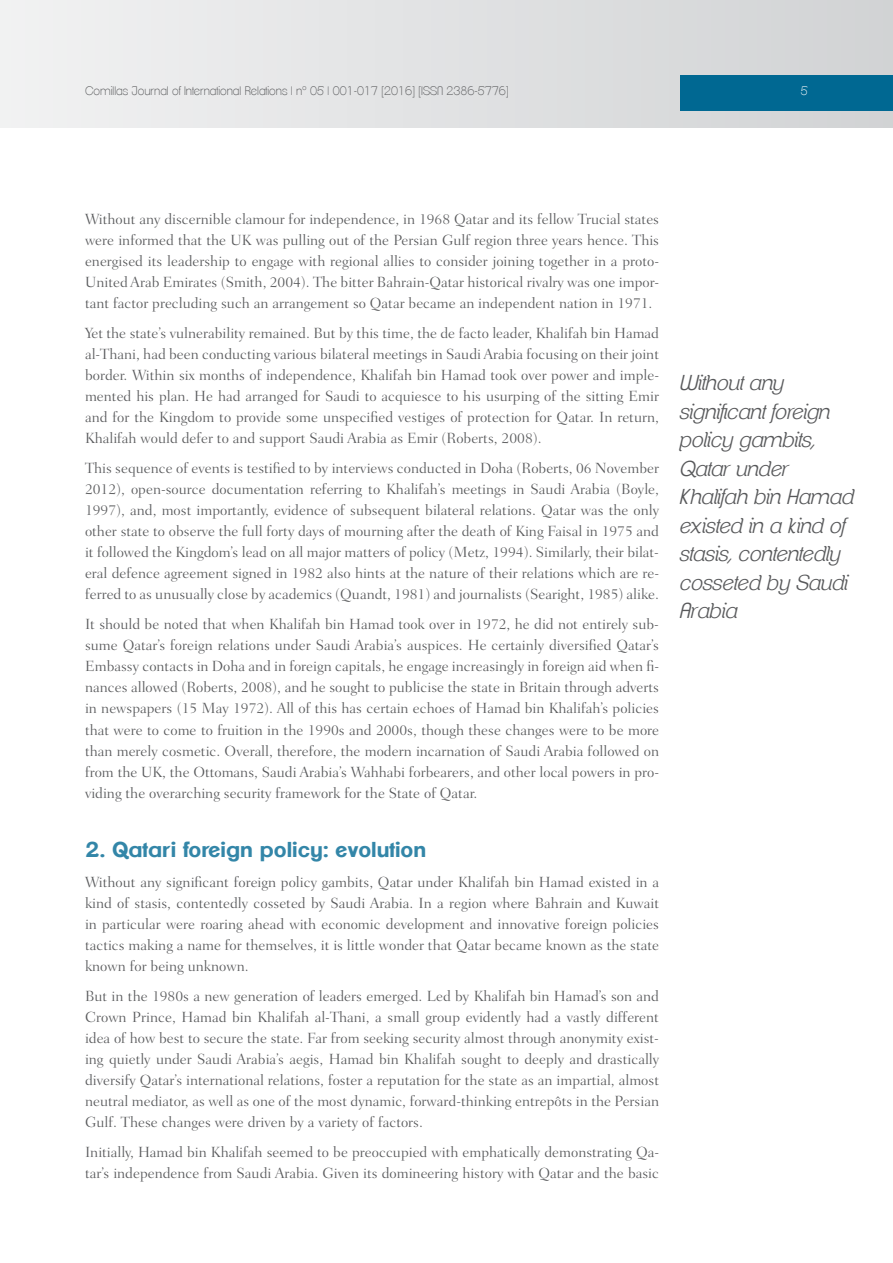
<style>
.page{position:relative;width:893px;height:1263px;background:#fff}
.page>*{position:absolute;margin:0;border:0;box-sizing:border-box;transform-origin:0 0}
.t1{font:italic 300 21px/28.5px "Clemente P Daf";color:#58595b}
.t2{font:700 21px "Clemente P Dam";color:#3386a8}
.t3{font:300 15px/21.1px "Fairfield LH";color:#58595b;text-align:justify}
.t4{font:200 12px "Clemente P Dac";color:#58595b}
.t5{font:200 12px "Clemente P Dac";color:#fff}
</style>
<div class="page">
<div style="left:0;top:0;width:893px;height:128px;background:linear-gradient(to right,#f1f2f2,#d1d3d4)"></div>
<div style="left:680px;top:75px;width:213px;height:36px;background:#006892"></div>
<p class="t4" style="left:85px;top:83px;width:425px">Comillas Journal of International Relations | nº 05 | 001-017 [2016] [ISSN 2386-5776]</p>
<p class="t5" style="left:801px;top:83px;width:8px">5</p>
<p class="t3" style="left:85px;top:208px;width:576px">Without any discernible clamour for independence, in 1968 Qatar and its fellow Trucial states were informed that the UK was pulling out of the Persian Gulf region three years hence. This energised its leadership to engage with regional allies to consider joining together in a proto-United Arab Emirates (Smith, 2004). The bitter Bahrain-Qatar historical rivalry was one impor&shy;tant factor precluding such an arrangement so Qatar became an independent nation in 1971.</p>
<p class="t3" style="left:85px;top:322px;width:576px">Yet the state’s vulnerability remained. But by this time, the de facto leader, Khalifah bin Hamad al-Thani, had been conducting various bilateral meetings in Saudi Arabia focusing on their joint border. Within six months of independence, Khalifah bin Hamad took over power and imple&shy;mented his plan. He had arranged for Saudi to acquiesce to his usurping of the sitting Emir and for the Kingdom to provide some unspecified vestiges of protection for Qatar. In return, Khalifah would defer to and support Saudi Arabia as Emir (Roberts, 2008).</p>
<p class="t3" style="left:85px;top:457px;width:576px">This sequence of events is testified to by interviews conducted in Doha (Roberts, 06 November 2012), open-source documentation referring to Khalifah’s meetings in Saudi Arabia (Boyle, 1997), and, most importantly, evidence of subsequent bilateral relations. Qatar was the only other state to observe the full forty days of mourning after the death of King Faisal in 1975 and it followed the Kingdom’s lead on all major matters of policy (Metz, 1994). Similarly, their bilat&shy;eral defence agreement signed in 1982 also hints at the nature of their relations which are re&shy;ferred to as unusually close by academics (Quandt, 1981) and journalists (Searight, 1985) alike.</p>
<p class="t3" style="left:85px;top:614px;width:576px">It should be noted that when Khalifah bin Hamad took over in 1972, he did not entirely sub&shy;sume Qatar’s foreign relations under Saudi Arabia’s auspices. He certainly diversified Qatar’s Embassy contacts in Doha and in foreign capitals, he engage increasingly in foreign aid when fi&shy;nances allowed (Roberts, 2008), and he sought to publicise the state in Britain through adverts in newspapers (15 May 1972). All of this has certain echoes of Hamad bin Khalifah’s policies that were to come to fruition in the 1990s and 2000s, though these changes were to be more than merely cosmetic. Overall, therefore, the modern incarnation of Saudi Arabia followed on from the UK, the Ottomans, Saudi Arabia’s Wahhabi forbearers, and other local powers in pro&shy;viding the overarching security framework for the State of Qatar.</p>
<h1 class="t2" style="left:85px;top:837px;width:343px">2. Qatari foreign policy: evolution</h1>
<p class="t3" style="left:85px;top:871px;width:576px">Without any significant foreign policy gambits, Qatar under Khalifah bin Hamad existed in a kind of stasis, contentedly cosseted by Saudi Arabia. In a region where Bahrain and Kuwait in particular were roaring ahead with economic development and innovative foreign policies tactics making a name for themselves, it is little wonder that Qatar became known as the state known for being unknown.</p>
<p class="t3" style="left:85px;top:985px;width:576px">But in the 1980s a new generation of leaders emerged. Led by Khalifah bin Hamad’s son and Crown Prince, Hamad bin Khalifah al-Thani, a small group evidently had a vastly different idea of how best to secure the state. Far from seeking security almost through anonymity exist&shy;ing quietly under Saudi Arabia’s aegis, Hamad bin Khalifah sought to deeply and drastically diversify Qatar’s international relations, foster a reputation for the state as an impartial, almost neutral mediator, as well as one of the most dynamic, forward-thinking entrepôts in the Persian Gulf. These changes were driven by a variety of factors.</p>
<p class="t3" style="left:85px;top:1141px;width:576px">Initially, Hamad bin Khalifah seemed to be preoccupied with emphatically demonstrating Qa&shy;tar’s independence from Saudi Arabia. Given its domineering history with Qatar and the basic</p>
<h1 class="t1" style="left:680px;top:369px;width:176px">Without any significant foreign policy gambits,<br>Qatar under<br>Khalifah bin Hamad existed in a kind of stasis, contentedly cosseted by Saudi<br>Arabia</h1>
</div>
